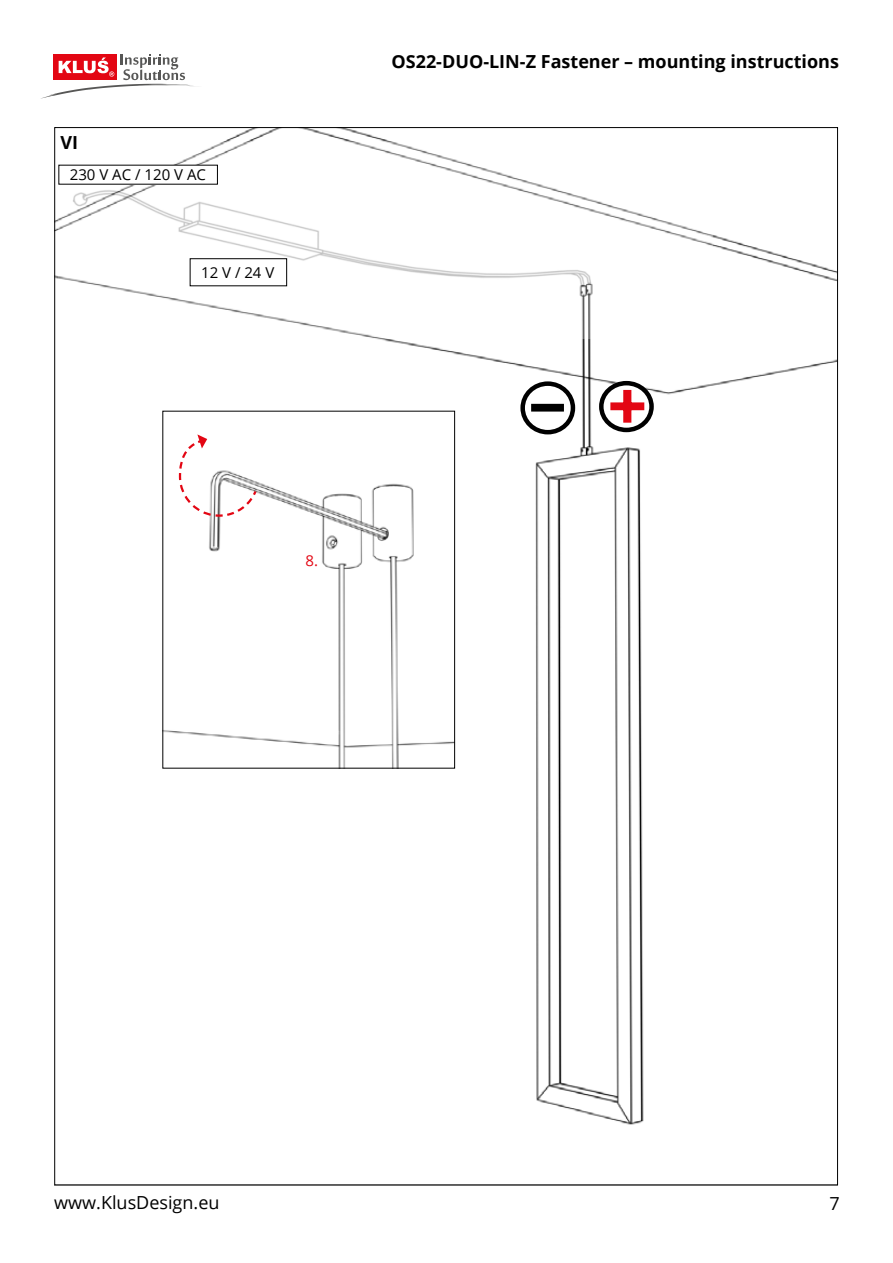
<style>
.page{position:relative;width:893px;height:1263px;background:#fff}
.page>*{position:absolute;margin:0;border:0;box-sizing:border-box;transform-origin:0 0}
.t1{font:61.95px "Open Sans";color:#000;scale:1.04 1}
.t2{font:59.7px "Open Sans";color:#e30613;scale:1.07 1}
.t3{font:700 18px "Open Sans";color:#000}
.t4{font:18px "Open Sans";color:#000}
.t5{font:15px "Open Sans";color:#000}
.t6{font:15px "Open Sans";color:#e30613}
</style>
<div class="page">
<svg style="left:41px;top:54px;width:154px;height:45px"></svg>
<img style="left:56px;top:129px;width:780px;height:996px">
<img style="left:58px;top:142px;width:654px;height:196px">
<div style="left:59px;top:165px;width:158px;height:19px;background:#fff"></div>
<div style="left:190px;top:259px;width:97px;height:27px;background:#fff"></div>
<div style="left:190px;top:258px;width:97px;height:28px;border:1px solid #000"></div>
<img style="left:164px;top:413px;width:289px;height:353px">
<svg style="left:178px;top:434px;width:80px;height:84px"></svg>
<div style="left:601px;top:383px;width:50px;height:47px;background:#fff;border-radius:50%"></div>
<div style="left:599px;top:381px;width:55px;height:51px;border:4px solid #000;border-radius:50%"></div>
<div style="left:523px;top:384px;width:50px;height:48px;background:#fff;border-radius:50%"></div>
<div style="left:520px;top:381px;width:55px;height:53px;border:4px solid #000;border-radius:50%"></div>
<div style="left:306px;top:555px;width:14px;height:14px;background:#fff"></div>
<div style="left:61px;top:135px;width:31px;height:25px;background:#fff"></div>
<p class="t3" style="left:61px;top:130px;width:19px">VI</p>
<p class="t5" style="left:70px;top:164px;width:138px">230 V AC / 120 V AC</p>
<p class="t5" style="left:201px;top:262px;width:75px">12 V / 24 V</p>
<p class="t6" style="left:306px;top:551px;width:14px">8.</p>
<p class="t3" style="left:391px;top:49px;width:449px">OS22-DUO-LIN-Z Fastener – mounting instructions</p>
<h1 class="t1" style="left:533px;top:335px;width:29px">_</h1>
<h2 class="t2" style="left:609px;top:365px;width:36px">+</h2>
<p class="t4" style="left:54px;top:1190px;width:167px">www.KlusDesign.eu</p>
<p class="t4" style="left:829px;top:1191px;width:12px">7</p>
</div>
